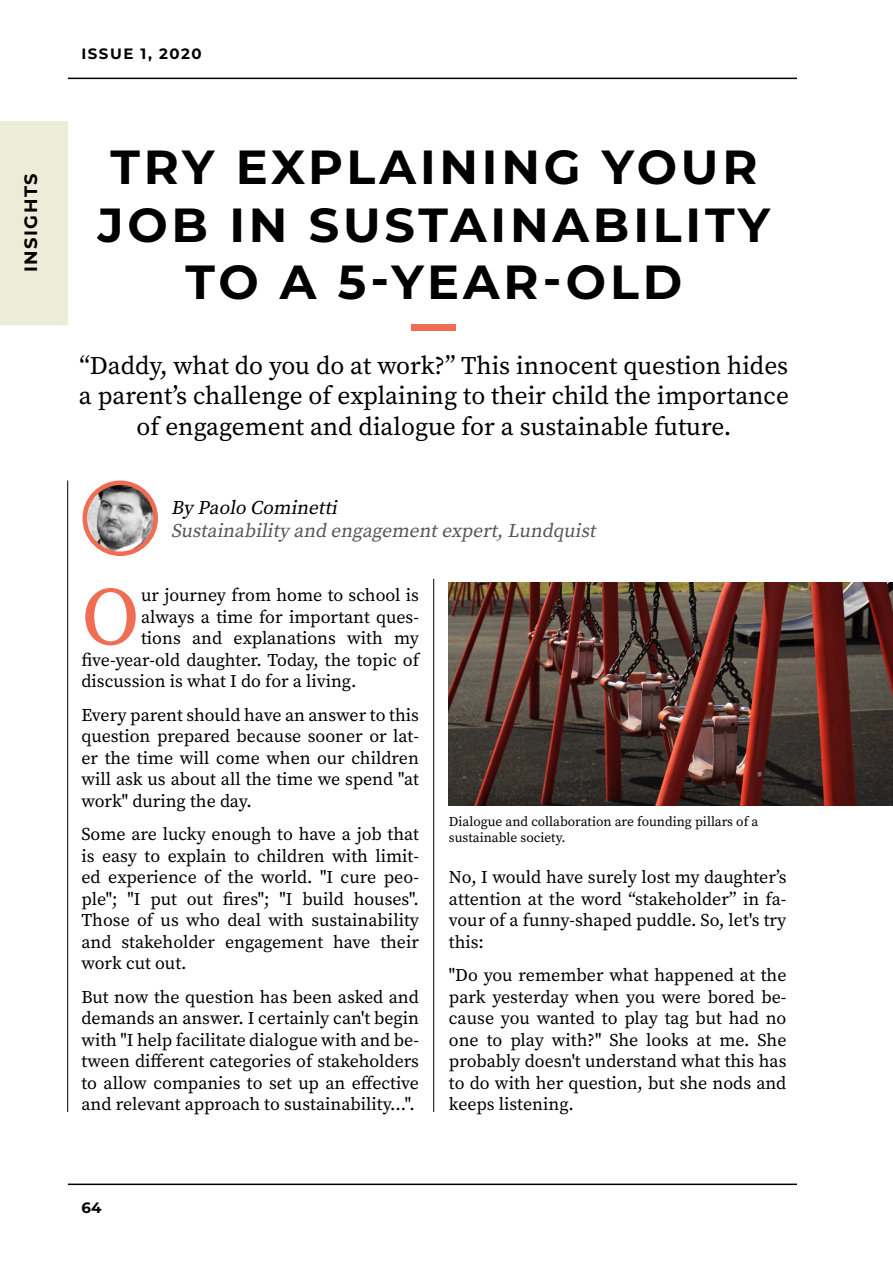
<style>
.page{position:relative;width:893px;height:1263px;background:#fff}
.page>*{position:absolute;margin:0;border:0;box-sizing:border-box;transform-origin:0 0}
.t1{font:82.2px "Source Serif Pro";color:#f06c53}
.t2{font:700 47.85px/57.3px "Montserrat";letter-spacing:.08em;color:#000;text-align:center}
.t3{font:25.35px/30.5px "Source Serif Pro";color:#000;text-align:center}
.t4{font:italic 19.35px "Source Serif Pro";color:#575756}
.t5{font:italic 19.35px "Source Serif Pro";color:#000}
.t6{font:18px/21.5px "Source Serif Pro";color:#000;text-align:justify}
.t7{font:700 18px "Montserrat";letter-spacing:.08em;color:#000}
.t8{font:700 15px "Montserrat";letter-spacing:.1em;color:#000}
.t9{font:13.5px/16.2px "Source Serif Pro";color:#000}
</style>
<div class="page">
<img style="left:85px;top:483px;width:71px;height:71px;border-radius:35px">
<div style="left:83px;top:480px;width:75px;height:76px;border:4px solid #f06c53;border-radius:50%"></div>
<hr style="left:67px;top:480px;width:1px;height:632px;background:#000">
<hr style="left:433px;top:579px;width:1px;height:533px;background:#000">
<img style="left:449px;top:583px;width:444px;height:223px">
<div style="left:412px;top:324px;width:44px;height:7px;background:#f06c53"></div>
<hr style="left:68px;top:1183px;width:729px;height:2px;background:#000">
<hr style="left:68px;top:78px;width:729px;height:1px;background:#000">
<div style="left:0;top:121px;width:68px;height:203px;background:#ecedd9"></div>
<p class="t7" style="left:18px;top:272px;width:100px;rotate:-90deg">INSIGHTS</p>
<p class="t8" style="left:81px;top:43px;width:122px">ISSUE 1, 2020</p>
<h2 class="t2" style="left:98px;top:136px;width:674px">TRY EXPLAINING YOUR<br>JOB IN SUSTAINABILITY<br>TO A 5-YEAR-OLD</h2>
<h3 class="t3" style="left:79px;top:350px;width:712px">“Daddy, what do you do at work?” This innocent question hides a parent’s challenge of explaining to their child the importance of engagement and dialogue for a sustainable future.</h3>
<p class="t5" style="left:171px;top:494px;width:172px">By Paolo Cominetti</p>
<p class="t4" style="left:171px;top:518px;width:430px">Sustainability and engagementexpert,Lundquist</p>
<h1 class="t1" style="left:81px;top:562px;width:60px">O</h1>
<p class="t6" style="left:141px;top:584px;width:279px">ur journey from home to school is</p>
<p class="t6" style="left:141px;top:606px;width:279px">always a time for important ques-</p>
<p class="t6" style="left:141px;top:627px;width:279px">tions and explanations with my</p>
<p class="t6" style="left:81px;top:649px;width:339px">five-year-old daughter. Today, the topic of</p>
<p class="t6" style="left:81px;top:670px;width:277px">discussion is what I do for a living.</p>
<p class="t6" style="left:81px;top:704px;width:339px">Every parent should have an answer to this question prepared because sooner or lat&shy;er the time will come when our children will ask us about all the time we spend "at work" during the day.</p>
<p class="t6" style="left:81px;top:823px;width:339px">Some are lucky enough to have a job that is easy to explain to children with limit&shy;ed experience of the world. "I cure peo&shy;ple"; "I put out fires"; "I build houses".<br>Those of us who deal with sustainability and stakeholder engagement have their work cut out.</p>
<p class="t6" style="left:81px;top:986px;width:339px">But now the question has been asked and demands an answer. I certainly can't begin with "I help facilitate dialogue with and be&shy;tween different categories of stakeholders to allow companies to set up an effective and relevant approach to sustainability...".</p>
<p class="t9" style="left:449px;top:813px;width:311px">Dialogue and collaboration are founding pillars of a sustainable society.</p>
<p class="t6" style="left:449px;top:866px;width:339px">No, I would have surely lost my daughter’s attention at the word “stakeholder” in fa&shy;vour of a funny-shaped puddle. So, let's try this:</p>
<p class="t6" style="left:449px;top:964px;width:339px">"Do you remember what happened at the park yesterday when you were bored be&shy;cause you wanted to play tag but had no one to play with?" She looks at me. She probably doesn't understand what this has to do with her question, but she nods and keeps listening.</p>
<p class="t8" style="left:81px;top:1196px;width:21px">64</p>
</div>
